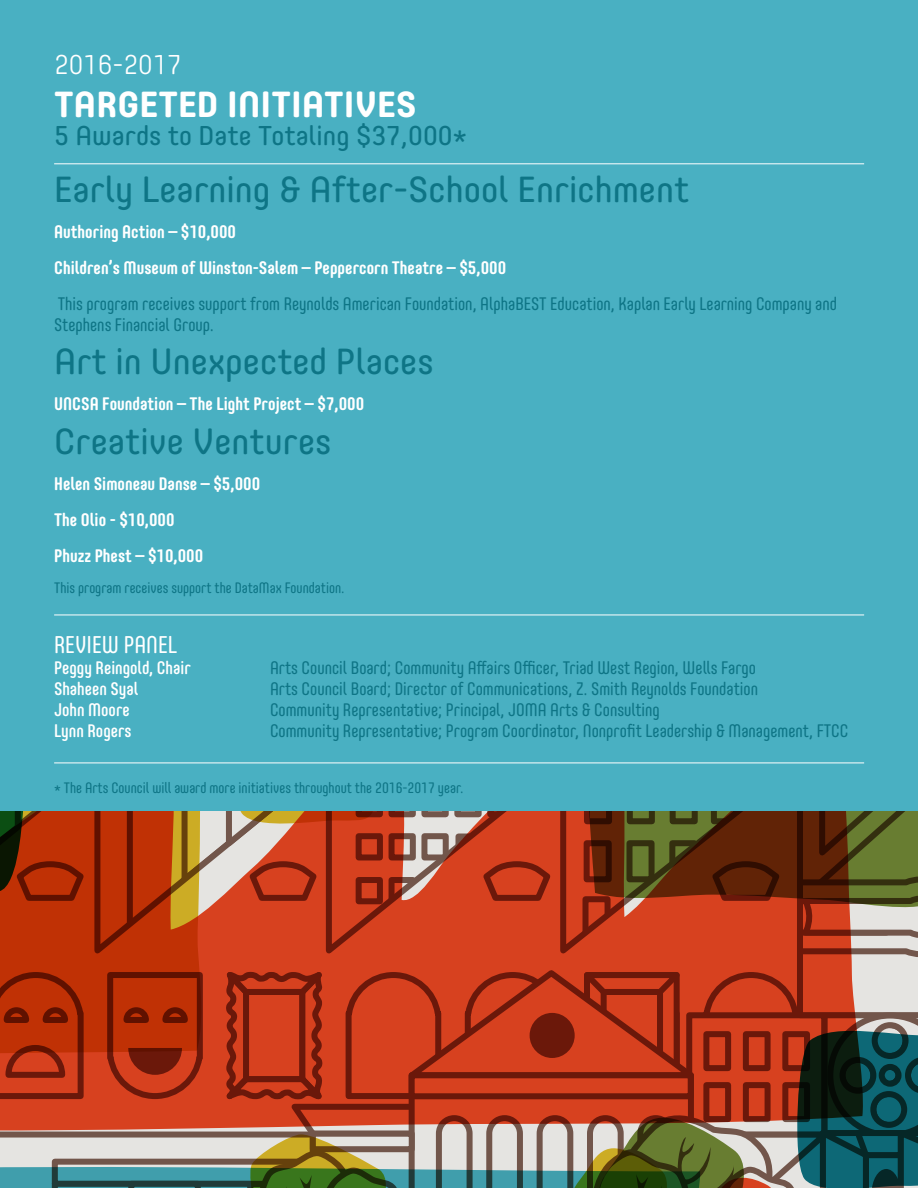
<style>
.page{position:relative;width:918px;height:1188px;background:#fff}
.page>*{position:absolute;margin:0;border:0;box-sizing:border-box;transform-origin:0 0}
.t1{font:36px "Core Mellow 45";color:#0e7586}
.t2{font:700 36px "Core Mellow 65";color:#fff}
.t3{font:27px "Core Mellow 45";color:#0e7586}
.t4{font:300 27px "Core Mellow 35";color:#fff}
.t5{font:24px "Core Mellow 47 Cn";color:#fff}
.t6{font:18px/21.1px "Core Mellow 47 Cn";color:#0e7586}
.t7{font:700 18px/36px "Core Mellow 67 Cn";color:#fff}
.t8{font:500 18px "Core Mellow 57 Cn";color:#fff}
.t9{font:15px "Core Mellow 47 Cn";color:#0e7586}
</style>
<div class="page">
<svg style="left:0;top:811px;width:918px;height:377px"></svg>
<div style="left:0;top:0;width:918px;height:811px;background:#49b0c2"></div>
<hr style="left:54px;top:763px;width:810px;height:1px;background:#fff">
<hr style="left:54px;top:615px;width:810px;height:1px;background:#fff">
<hr style="left:54px;top:163px;width:810px;height:1px;background:#fff">
<h2 class="t4" style="left:54px;top:44px;width:129px">2016-2017</h2>
<h1 class="t2" style="left:54px;top:77px;width:364px">TARGETED INITIATIVES</h1>
<h2 class="t3" style="left:54px;top:116px;width:414px">5 Awards to Date Totaling $37,000*</h2>
<h1 class="t1" style="left:54px;top:162px;width:637px">Early Learning &amp; After‐School Enrichment</h1>
<p class="t7" style="left:54px;top:213px;width:454px">Authoring Action – $10,000<br>Children’s Museum of Winston-Salem – Peppercorn Theatre – $5,000</p>
<p class="t6" style="left:54px;top:292px;width:784px">This program receives support from Reynolds American Foundation, AlphaBEST Education, Kaplan Early Learning Company and<br>Stephens Financial Group.</p>
<h1 class="t1" style="left:54px;top:334px;width:381px">Art in Unexpected Places</h1>
<p class="t7" style="left:54px;top:385px;width:312px">UNCSA Foundation – The Light Project – $7,000</p>
<h1 class="t1" style="left:54px;top:414px;width:279px">Creative Ventures</h1>
<p class="t7" style="left:54px;top:465px;width:208px">Helen Simoneau Danse – $5,000<br>The Olio - $10,000<br>Phuzz Phest – $10,000</p>
<p class="t9" style="left:54px;top:577px;width:292px">This program receives support the DataMax Foundation.</p>
<h3 class="t5" style="left:54px;top:627px;width:125px">REVIEW PANEL</h3>
<p class="t8" style="left:54px;top:654px;width:138px">Peggy Reingold, Chair</p>
<p class="t6" style="left:270px;top:656px;width:487px">Arts Council Board; Community Affairs Officer, Triad West Region, Wells Fargo</p>
<p class="t8" style="left:54px;top:675px;width:86px">Shaheen Syal</p>
<p class="t6" style="left:270px;top:677px;width:490px">Arts Council Board; Director of Communications, Z. Smith Reynolds Foundation</p>
<p class="t8" style="left:54px;top:696px;width:77px">John Moore</p>
<p class="t6" style="left:270px;top:698px;width:391px">Community Representative; Principal, JOMA Arts &amp; Consulting</p>
<p class="t8" style="left:54px;top:717px;width:79px">Lynn Rogers</p>
<p class="t6" style="left:270px;top:720px;width:580px">Community Representative; Program Coordinator, Nonprofit Leadership &amp; Management, FTCC</p>
<p class="t9" style="left:54px;top:777px;width:411px">* The Arts Council will award more initiatives throughout the 2016-2017 year.</p>
</div>
